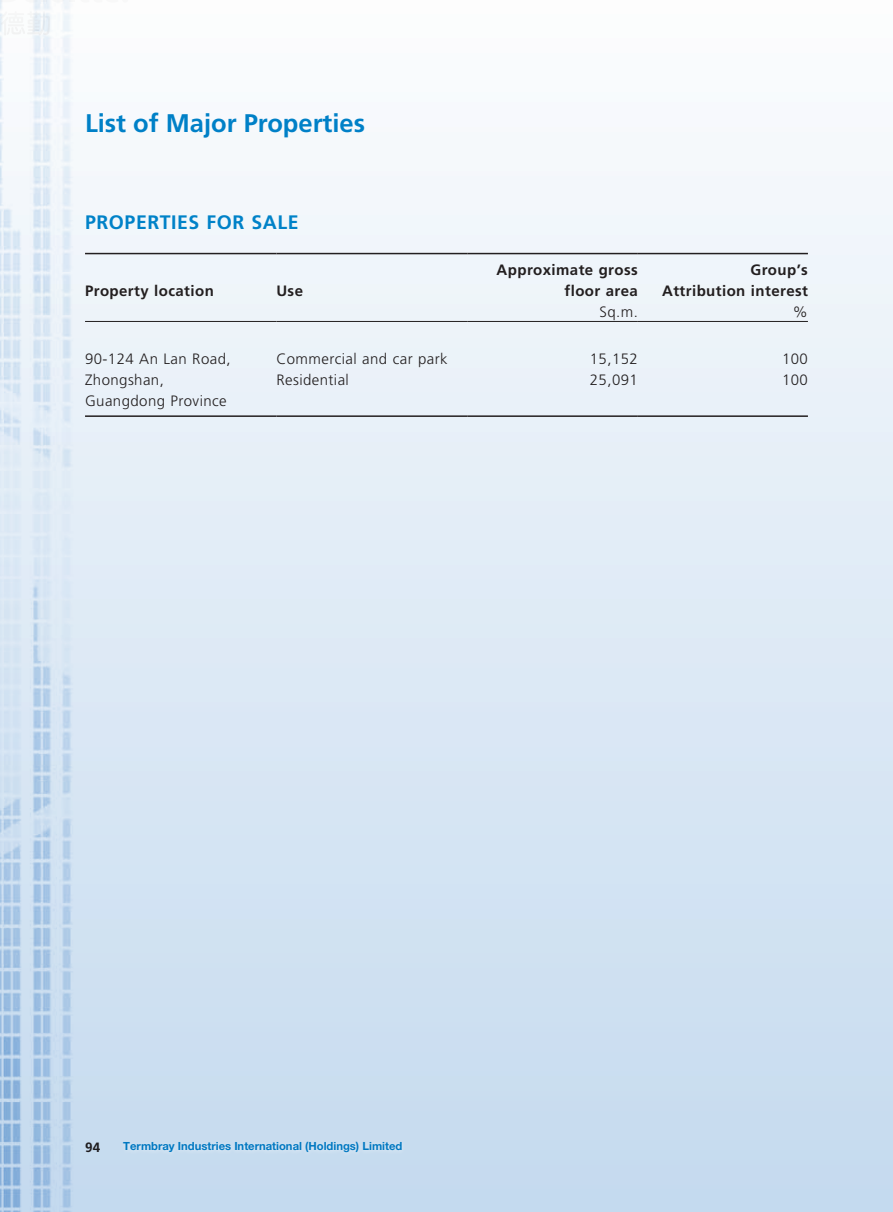
<style>
.page{position:relative;width:893px;height:1212px;background:#fff}
.page>*{position:absolute;margin:0;border:0;box-sizing:border-box;transform-origin:0 0}
.t1{font:700 25.5px "Frutiger LT Std";color:#0082c8}
.t2{font:700 19.5px "Frutiger LT Std";letter-spacing:.03em;color:#0082c8}
.t3{font:300 15px/21px "Frutiger LT Std";letter-spacing:.03em;color:#231f20}
.t4{font:700 15px/21px "Frutiger LT Std";letter-spacing:.03em;color:#231f20;text-align:right}
.t5{font:700 13.5px "Frutiger LT Std";color:#231f20}
.t6{font:700 11.25px "Helvetica Neue LT Std";color:#0082c8}
</style>
<div class="page">
<div style="left:0;top:0;width:893px;height:1212px;background:linear-gradient(to bottom,#fbfcfd,#c2d8ee)"></div>
<svg style="left:1px;top:11px;width:49px;height:24px"></svg>
<svg style="left:1px;top:0;width:127px;height:3px"></svg>
<hr style="left:85px;top:253px;width:191px;height:1px;background:#231f20">
<hr style="left:276px;top:253px;width:192px;height:1px;background:#231f20">
<hr style="left:468px;top:253px;width:170px;height:1px;background:#231f20">
<hr style="left:638px;top:253px;width:170px;height:1px;background:#231f20">
<hr style="left:85px;top:321px;width:191px;height:1px;background:#231f20">
<hr style="left:276px;top:321px;width:192px;height:1px;background:#231f20">
<hr style="left:468px;top:321px;width:170px;height:1px;background:#231f20">
<hr style="left:638px;top:321px;width:170px;height:1px;background:#231f20">
<hr style="left:85px;top:415px;width:191px;height:2px;background:#231f20">
<hr style="left:276px;top:415px;width:192px;height:2px;background:#231f20">
<hr style="left:468px;top:415px;width:170px;height:2px;background:#231f20">
<hr style="left:638px;top:415px;width:170px;height:2px;background:#231f20">
<h1 class="t1" style="left:85px;top:108px;width:282px">List of Major Properties</h1>
<h2 class="t2" style="left:85px;top:211px;width:215px">PROPERTIES FOR SALE</h2>
<p class="t4" style="left:85px;top:281px;width:130px">Property location</p>
<p class="t4" style="left:276px;top:281px;width:28px">Use</p>
<p class="t4" style="left:497px;top:260px;width:143px">Approximate gross floor area</p>
<p class="t4" style="left:662px;top:260px;width:147px">Group’s<br>Attribution interest</p>
<p class="t3" style="left:599px;top:302px;width:40px">Sq.m.</p>
<p class="t3" style="left:793px;top:302px;width:16px">%</p>
<p class="t3" style="left:85px;top:348px;width:147px">90-124 An Lan Road,<br>Zhongshan,<br>Guangdong Province</p>
<p class="t3" style="left:276px;top:348px;width:173px">Commercial and car park<br>Residential</p>
<p class="t3" style="left:590px;top:348px;width:49px">15,152<br>25,091</p>
<p class="t3" style="left:782px;top:348px;width:27px">100<br>100</p>
<p class="t5" style="left:85px;top:1140px;width:17px">94</p>
<p class="t6" style="left:123px;top:1139px;width:281px">Termbray Industries International (Holdings) Limited</p>
</div>
